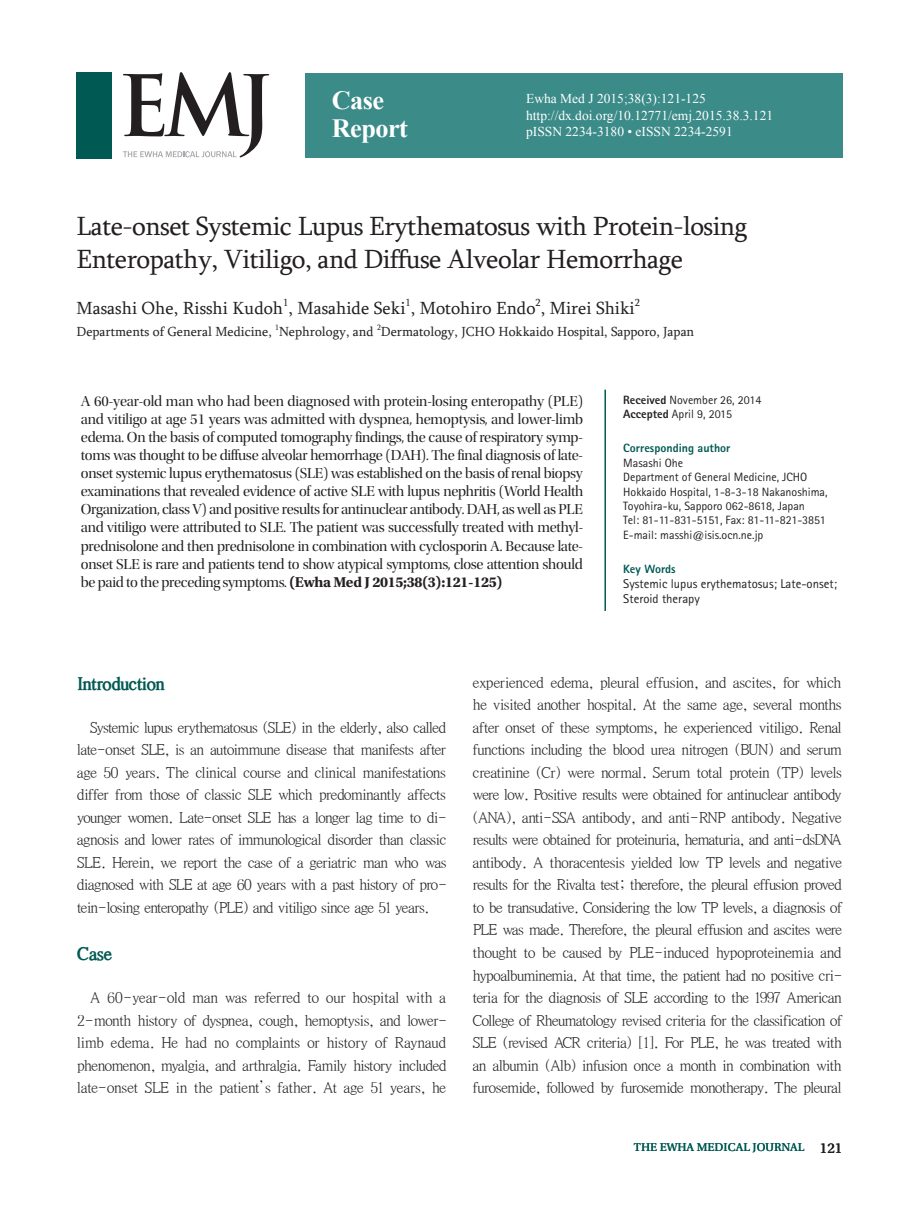
<style>
.page{position:relative;width:919px;height:1217px;background:#fff}
.page>*{position:absolute;margin:0;border:0;box-sizing:border-box;transform-origin:0 0}
.t1{font:27px/32.4px "Sylfaen";letter-spacing:-.02em;color:#231f20}
.t2{font:700 26.25px/27.8px "Times New Roman";letter-spacing:-.02em;color:#fff}
.t3{font:18px "Sylfaen";color:#231f20}
.t4{font:18px "Y Batang 160";letter-spacing:-.08em;color:#005953}
.t5{font:15px/22.5px "Y Batang 120";letter-spacing:-.1em;color:#231f20;text-align:justify}
.t6{font:15px/18px "Utopia Std Disp";letter-spacing:-.02em;color:#231f20;text-align:justify}
.t7{font:13.5px/16.5px "Times New Roman";color:#fff}
.t8{font:13.5px "Sylfaen";color:#231f20}
.t9{font:12.75px/15.3px "Rotis Sans Serif Std";color:#231f20}
.t10{font:12px/14.4px "Rotis Sans Serif Std";color:#231f20}
.t11{font:800 12px "Rotis Sans Serif Std";color:#005953}
.t12{font:12px "Utopia Std Capt";color:#005953}
.t13{font:10.5px "Sylfaen";color:#231f20}
.t14{font:7.8px "Sylfaen";color:#231f20}
.s1{font-family:"Utopia Std";font-weight:700}
.s2{font-weight:800}
.s3{font-size:15px;color:#231f20}
</style>
<div class="page">
<div style="left:305px;top:73px;width:537px;height:85px;background:#3b8b89"></div>
<div style="left:77px;top:72px;width:35px;height:87px;background:#005953"></div>
<hr style="left:604px;top:389px;width:2px;height:221px;background:#005953">
<svg style="left:123px;top:72px;width:146px;height:85px"></svg>
<h2 class="t2" style="left:332px;top:86px;width:78px">Case<br>Report</h2>
<p class="t7" style="left:526px;top:90px;width:248px">Ewha Med J 2015;38(3):121-125 http://dx.doi.org/10.12771/emj.2015.38.3.121 pISSN 2234-3180 • eISSN 2234-2591</p>
<h1 class="t1" style="left:77px;top:209px;width:672px">Late-onset Systemic Lupus Erythematosus with Protein-losing<br>Enteropathy, Vitiligo, and Diffuse Alveolar Hemorrhage</h1>
<p class="t3" style="left:77px;top:296px;width:559px">Masashi Ohe, Risshi Kudoh , Masahide Seki , Motohiro Endo , Mirei Shiki</p>
<p class="t13" style="left:283px;top:295px;width:7px">1</p>
<p class="t13" style="left:405px;top:295px;width:7px">1</p>
<p class="t13" style="left:535px;top:295px;width:7px">2</p>
<p class="t13" style="left:634px;top:295px;width:7px">2</p>
<p class="t8" style="left:77px;top:323px;width:197px">Departments of General Medicine,</p>
<p class="t14" style="left:275px;top:322px;width:5px">1</p>
<p class="t8" style="left:279px;top:323px;width:96px">Nephrology, and</p>
<p class="t14" style="left:377px;top:322px;width:5px">2</p>
<p class="t8" style="left:381px;top:323px;width:315px">Dermatology, JCHO Hokkaido Hospital, Sapporo, Japan</p>
<p class="t6" style="left:81px;top:393px;width:504px">A 60-year-old man who had been diagnosed with protein-losing enteropathy (PLE) and vitiligo at age 51 years was admitted with dyspnea, hemoptysis, and lower-limb edema. On the basis of computed tomography findings, the cause of respiratory symp&shy;toms was thought to be diffuse alveolar hemorrhage (DAH). The final diagnosis of late&shy;onset systemic lupus erythematosus (SLE) was established on the basis of renal biopsy examinations that revealed evidence of active SLE with lupus nephritis (World Health Organization, class V) and positive results for antinuclear antibody. DAH, as well as PLE and vitiligo were attributed to SLE. The patient was successfully treated with methyl&shy;prednisolone and then prednisolone in combination with cyclosporin A. Because late&shy;onset SLE is rare and patients tend to show atypical symptoms, close attention should be paid to the preceding symptoms. <span class="s1">(Ewha Med J 2015;38(3):121-125)</span></p>
<p class="t10" style="left:623px;top:392px;width:139px"><span class="s2">Received</span> November 26, 2014<br><span class="s2">Accepted</span> April 9, 2015</p>
<p class="t11" style="left:623px;top:440px;width:109px">Corresponding author</p>
<p class="t10" style="left:623px;top:455px;width:206px">Masashi Ohe<br>Department of General Medicine, JCHO Hokkaido Hospital, 1-8-3-18 Nakanoshima, Toyohira-ku, Sapporo 062-8618, Japan<br>Tel: 81-11-831-5151, Fax: 81-11-821-3851<br>E-mail: masshi@isis.ocn.ne.jp</p>
<p class="t11" style="left:623px;top:560px;width:54px">Key Words</p>
<p class="t9" style="left:623px;top:575px;width:215px">Systemic lupus erythematosus; Late-onset;<br>Steroid therapy</p>
<p class="t4" style="left:77px;top:674px;width:90px">Introduction</p>
<p class="t5" style="left:77px;top:716px;width:372px;text-indent:13px">Systemic lupus erythematosus (SLE) in the elderly, also called late-onset SLE, is an autoimmune disease that manifests after age 50 years. The clinical course and clinical manifestations differ from those of classic SLE which predominantly affects younger women. Late-onset SLE has a longer lag time to di&shy;agnosis and lower rates of immunological disorder than classic SLE. Herein, we report the case of a geriatric man who was diagnosed with SLE at age 60 years with a past history of pro&shy;tein-losing enteropathy (PLE) and vitiligo since age 51 years.</p>
<p class="t4" style="left:77px;top:944px;width:37px">Case</p>
<p class="t5" style="left:77px;top:986px;width:372px;text-indent:13px">A 60-year-old man was referred to our hospital with a 2-month history of dyspnea, cough, hemoptysis, and lower&shy;limb edema. He had no complaints or history of Raynaud phenomenon, myalgia, and arthralgia. Family history included late-onset SLE in the patient’s father. At age 51 years, he</p>
<p class="t5" style="left:472px;top:671px;width:372px">experienced edema, pleural effusion, and ascites, for which he visited another hospital. At the same age, several months after onset of these symptoms, he experienced vitiligo. Renal functions including the blood urea nitrogen (BUN) and serum creatinine (Cr) were normal. Serum total protein (TP) levels were low. Positive results were obtained for antinuclear antibody (ANA), anti-SSA antibody, and anti-RNP antibody. Negative results were obtained for proteinuria, hematuria, and anti-dsDNA antibody. A thoracentesis yielded low TP levels and negative results for the Rivalta test; therefore, the pleural effusion proved to be transudative. Considering the low TP levels, a diagnosis of PLE was made. Therefore, the pleural effusion and ascites were thought to be caused by PLE-induced hypoproteinemia and hypoalbuminemia. At that time, the patient had no positive cri&shy;teria for the diagnosis of SLE according to the 1997 American College of Rheumatology revised criteria for the classification of SLE (revised ACR criteria) [1]. For PLE, he was treated with an albumin (Alb) infusion once a month in combination with furosemide, followed by furosemide monotherapy. The pleural</p>
<p class="t12" style="left:634px;top:1140px;width:210px">THE EWHA MEDICAL JOURNAL <span class="s3">121</span></p>
</div>
